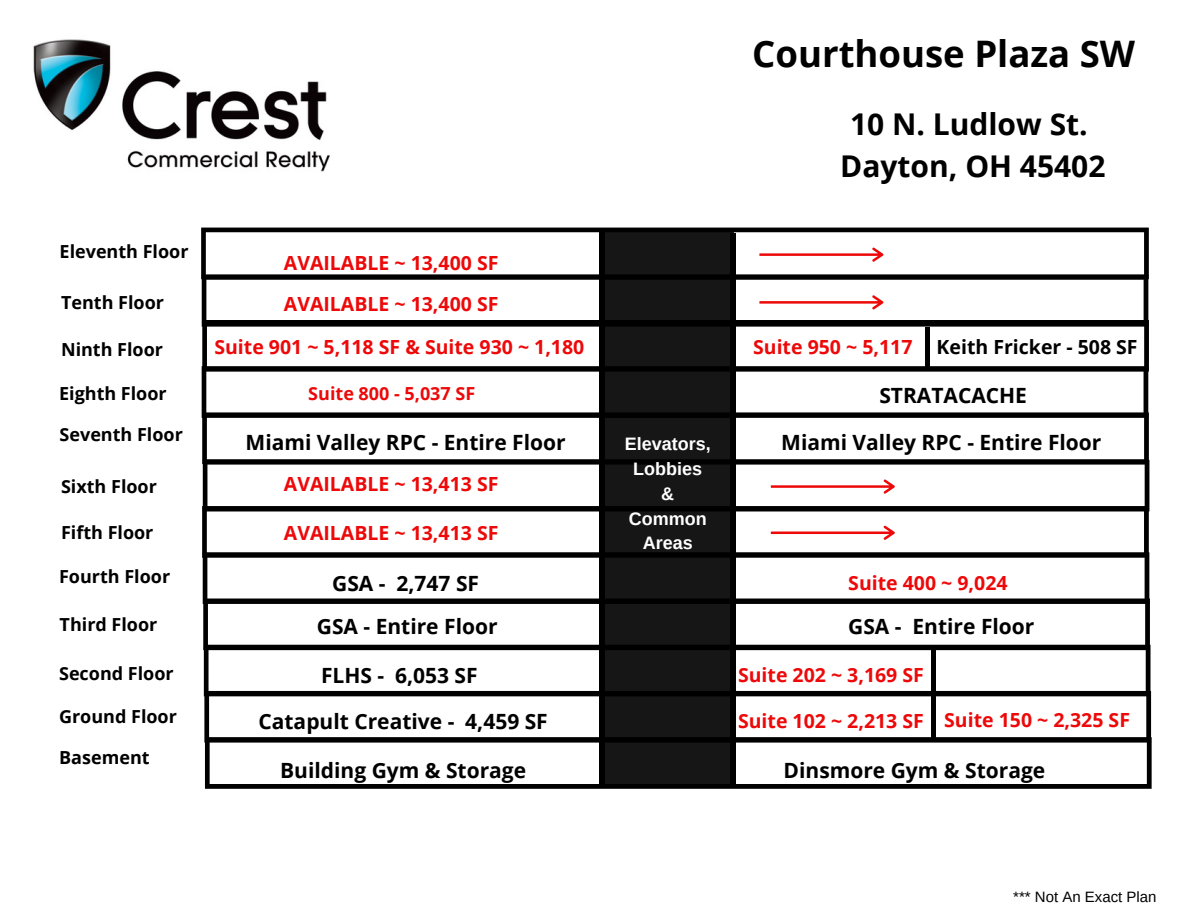
<style>
.page{position:relative;width:1188px;height:918px;background:#fff}
.page>*{position:absolute;margin:0;border:0;box-sizing:border-box;transform-origin:0 0}
.t1{font:700 36.6px "Open Sans";color:#000}
.t2{font:700 30px "Open Sans";color:#000}
.t3{font:700 21px "Open Sans";color:#000}
.t4{font:700 19.5px "Open Sans";color:#ed0909}
.t5{font:700 19.5px "Open Sans";color:#000}
.t6{font:700 18px "Open Sans";color:#000}
.t7{font:700 18px "Arimo";color:#fff}
.t8{font:700 18px "Open Sans";color:#ed0909}
.t9{font:15px "Arimo";color:#000}
</style>
<div class="page">
<svg style="left:201px;top:228px;width:948px;height:51px"></svg>
<svg style="left:202px;top:275px;width:946px;height:45px"></svg>
<svg style="left:202px;top:320px;width:947px;height:52px"></svg>
<svg style="left:202px;top:366px;width:946px;height:46px"></svg>
<svg style="left:202px;top:412px;width:947px;height:52px"></svg>
<svg style="left:203px;top:460px;width:946px;height:46px"></svg>
<svg style="left:202px;top:506px;width:947px;height:52px"></svg>
<svg style="left:203px;top:552px;width:946px;height:47px"></svg>
<svg style="left:203px;top:599px;width:947px;height:51px"></svg>
<svg style="left:204px;top:645px;width:947px;height:46px"></svg>
<svg style="left:204px;top:691px;width:947px;height:52px"></svg>
<svg style="left:205px;top:737px;width:947px;height:52px"></svg>
<div style="left:731px;top:233px;width:5px;height:554px;background:#000"></div>
<div style="left:600px;top:230px;width:5px;height:554px;background:#000"></div>
<svg style="left:602px;top:231px;width:132px;height:555px;background:#121212"></svg>
<hr style="left:931px;top:693px;width:4px;height:47px;background:#000">
<img style="left:33px;top:39px;width:297px;height:133px">
<hr style="left:931px;top:649px;width:4px;height:48px;background:#000">
<svg style="left:771px;top:479px;width:124px;height:15px"></svg>
<svg style="left:771px;top:526px;width:124px;height:14px"></svg>
<hr style="left:926px;top:328px;width:4px;height:43px;background:#000">
<svg style="left:759px;top:247px;width:124px;height:15px"></svg>
<svg style="left:759px;top:295px;width:124px;height:14px"></svg>
<p class="t6" style="left:60px;top:239px;width:130px">Eleventh Floor</p>
<p class="t6" style="left:61px;top:290px;width:104px">Tenth Floor</p>
<p class="t6" style="left:61px;top:337px;width:104px">Ninth Floor</p>
<p class="t6" style="left:59px;top:381px;width:109px">Eighth Floor</p>
<p class="t6" style="left:60px;top:422px;width:125px">Seventh Floor</p>
<p class="t6" style="left:61px;top:474px;width:97px">Sixth Floor</p>
<p class="t6" style="left:61px;top:520px;width:94px">Fifth Floor</p>
<p class="t6" style="left:59px;top:563px;width:113px">Fourth Floor</p>
<p class="t6" style="left:60px;top:612px;width:99px">Third Floor</p>
<p class="t6" style="left:59px;top:660px;width:116px">Second Floor</p>
<p class="t6" style="left:59px;top:704px;width:119px">Ground Floor</p>
<p class="t6" style="left:59px;top:745px;width:92px">Basement</p>
<p class="t1" style="left:752px;top:28px;width:384px">Courthouse Plaza SW</p>
<p class="t4" style="left:284px;top:249px;width:216px">AVAILABLE ~ 13,400 SF</p>
<p class="t4" style="left:284px;top:290px;width:216px">AVAILABLE ~ 13,400 SF</p>
<p class="t2" style="left:850px;top:103px;width:239px">10 N. Ludlow St.</p>
<p class="t2" style="left:840px;top:145px;width:267px">Dayton, OH 45402</p>
<p class="t4" style="left:214px;top:334px;width:371px">Suite 901 ~ 5,118 SF &amp; Suite 930 ~ 1,180</p>
<p class="t4" style="left:753px;top:334px;width:161px">Suite 950 ~ 5,117</p>
<p class="t5" style="left:937px;top:334px;width:202px">Keith Fricker - 508 SF</p>
<p class="t8" style="left:308px;top:381px;width:168px">Suite 800 - 5,037 SF</p>
<p class="t3" style="left:879px;top:381px;width:149px">STRATACACHE</p>
<p class="t3" style="left:246px;top:427px;width:322px">Miami Valley RPC - Entire Floor</p>
<p class="t3" style="left:781px;top:427px;width:322px">Miami Valley RPC - Entire Floor</p>
<p class="t7" style="left:625px;top:434px;width:87px">Elevators,</p>
<p class="t7" style="left:633px;top:459px;width:70px">Lobbies</p>
<p class="t7" style="left:661px;top:484px;width:14px">&amp;</p>
<p class="t7" style="left:629px;top:508px;width:79px">Common</p>
<p class="t7" style="left:643px;top:533px;width:52px">Areas</p>
<p class="t4" style="left:284px;top:470px;width:216px">AVAILABLE ~ 13,413 SF</p>
<p class="t4" style="left:284px;top:519px;width:216px">AVAILABLE ~ 13,413 SF</p>
<p class="t3" style="left:332px;top:569px;width:148px">GSA - 2,747 SF</p>
<p class="t4" style="left:848px;top:570px;width:161px">Suite 400 ~ 9,024</p>
<p class="t3" style="left:317px;top:612px;width:182px">GSA - Entire Floor</p>
<p class="t3" style="left:848px;top:612px;width:188px">GSA - Entire Floor</p>
<p class="t3" style="left:321px;top:660px;width:158px">FLHS - 6,053 SF</p>
<p class="t4" style="left:738px;top:661px;width:187px">Suite 202 ~ 3,169 SF</p>
<p class="t3" style="left:258px;top:706px;width:291px">Catapult Creative - 4,459 SF</p>
<p class="t4" style="left:944px;top:706px;width:187px">Suite 150 ~ 2,325 SF</p>
<p class="t4" style="left:738px;top:707px;width:187px">Suite 102 ~ 2,213 SF</p>
<p class="t3" style="left:280px;top:755px;width:248px">Building Gym &amp; Storage</p>
<p class="t3" style="left:784px;top:755px;width:263px">Dinsmore Gym &amp; Storage</p>
<p class="t9" style="left:1013px;top:888px;width:145px">*** Not An Exact Plan</p>
</div>
